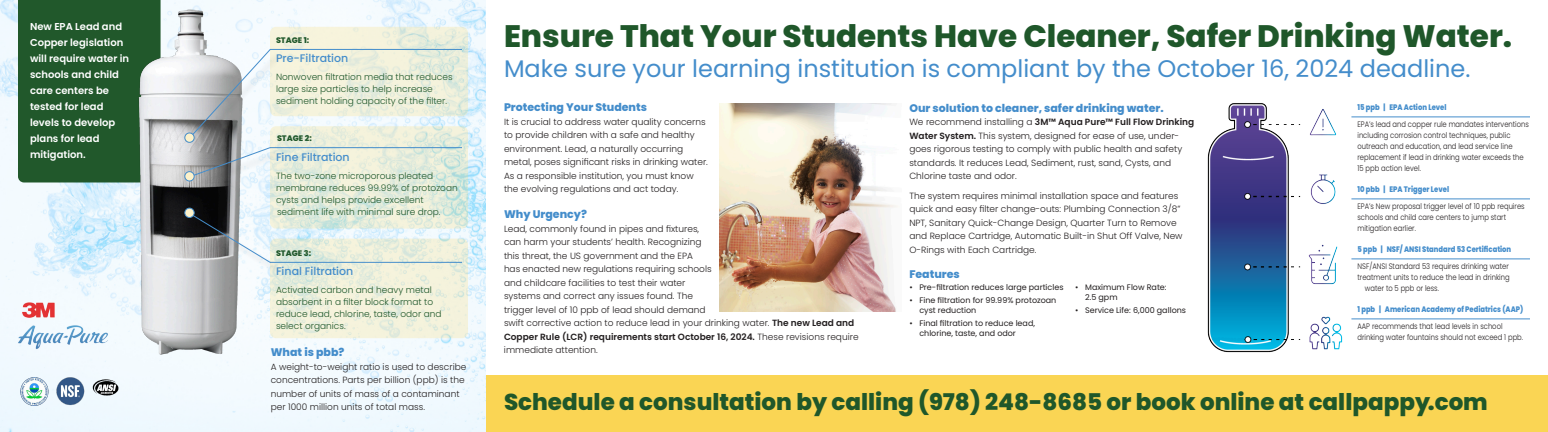
<style>
.page{position:relative;width:1548px;height:432px;background:#fff}
.page>*{position:absolute;margin:0;border:0;box-sizing:border-box;transform-origin:0 0}
.Headline{font:800 31px "Poppins";color:#1f572a}
.t1{font:24px "Poppins";color:#448dcb}
.t2{font:800 23px "Poppins";color:#1f572a}
.Subhead{font:800 11px "Poppins";color:#448dcb}
.Call-Out_H2{font:500 11px "Poppins";color:#448dcb}
.body{font:600 10px/16px "Poppins";color:#fff}
.body-2{font:300 9px/13.5px "Poppins";color:#231f20}
.Call-Out_text{font:300 9px/12px "Poppins";color:#1f572a}
.Call-Out_text_alt{font:300 8px/11px "Poppins";color:#231f20;scale:.85 1}
.t3{font:8px/10px "Poppins";color:#231f20}
.Call-Out_H1_alt{font:800 8px "Poppins";color:#448dcb;scale:.85 1}
.Call-Out_H1{font:800 8px "Poppins";color:#1f572a}
.s1{font-weight:600}
</style>
<div class="page">
<div style="left:486px;top:376px;width:1062px;height:56px;background:#fad554"></div>
<img style="left:0;top:0;width:486px;height:432px">
<svg style="left:270px;top:27px;width:198px;height:89px;background:#edefdb"></svg>
<hr style="left:270px;top:49px;width:192px;height:1px;background:#448dcb">
<div style="left:18px;top:0;width:143px;height:182px;background:#21582b"></div>
<hr style="left:1351px;top:116px;width:179px;height:1px;background:#448dcb">
<hr style="left:1351px;top:198px;width:179px;height:1px;background:#448dcb">
<hr style="left:1351px;top:258px;width:179px;height:1px;background:#448dcb">
<hr style="left:1351px;top:318px;width:179px;height:1px;background:#448dcb">
<img style="left:139px;top:9px;width:104px;height:346px">
<svg style="left:270px;top:126px;width:198px;height:103px;background:#e3ecdb"></svg>
<hr style="left:270px;top:147px;width:192px;height:1px;background:#448dcb">
<svg style="left:270px;top:239px;width:198px;height:99px;background:#ecefdb"></svg>
<hr style="left:270px;top:262px;width:192px;height:1px;background:#448dcb">
<div style="left:191px;top:51px;width:91px;height:99px;background:#231f20;opacity:.25"></div>
<svg style="left:188px;top:48px;width:84px;height:92px"></svg>
<div style="left:185px;top:133px;width:9px;height:9px;background:#fcf1ca;border-radius:50%"></div>
<div style="left:184px;top:132px;width:11px;height:11px;border:1px solid #448dcb;border-radius:50%"></div>
<div style="left:191px;top:215px;width:91px;height:60px;background:#231f20;opacity:.25"></div>
<svg style="left:188px;top:212px;width:84px;height:52px"></svg>
<div style="left:185px;top:208px;width:9px;height:10px;background:#fcf1ca;border-radius:50%"></div>
<div style="left:184px;top:208px;width:11px;height:10px;border:1px solid #448dcb;border-radius:50%"></div>
<div style="left:192px;top:149px;width:90px;height:40px;background:#231f20;opacity:.25"></div>
<svg style="left:188px;top:146px;width:83px;height:32px"></svg>
<div style="left:185px;top:172px;width:9px;height:9px;background:#fcf1ca;border-radius:50%"></div>
<div style="left:184px;top:171px;width:11px;height:11px;border:1px solid #448dcb;border-radius:50%"></div>
<img style="left:4px;top:284px;width:123px;height:85px">
<img style="left:20px;top:377px;width:30px;height:29px">
<img style="left:54px;top:375px;width:31px;height:32px">
<img style="left:93px;top:379px;width:26px;height:16px">
<img style="left:1207px;top:103px;width:135px;height:250px">
<img style="left:719px;top:104px;width:178px;height:208px">
<p class="body" style="left:30px;top:19px;width:101px">New EPA Lead and<br>Copper legislation will require water in schools and child care centers be tested for lead levels to develop plans for lead mitigation.</p>
<p class="Call-Out_H1" style="left:276px;top:35px;width:35px">STAGE 1:</p>
<p class="Call-Out_H2" style="left:276px;top:52px;width:74px">Pre-Filtration</p>
<p class="Call-Out_text" style="left:276px;top:71px;width:178px">Nonwoven filtration media that reduces large size particles to help increase sediment holding capacity of the filter.</p>
<p class="Call-Out_H1" style="left:277px;top:134px;width:36px">STAGE 2:</p>
<p class="Call-Out_H2" style="left:276px;top:150px;width:75px">Fine Filtration</p>
<p class="Call-Out_text" style="left:276px;top:170px;width:183px">The two-zone microporous pleated membrane reduces 99.99% of protozoan cysts and helps provide excellent sediment life with minimal sure drop.</p>
<p class="Call-Out_H1" style="left:276px;top:248px;width:37px">STAGE 3:</p>
<p class="Call-Out_H2" style="left:276px;top:265px;width:79px">Final Filtration</p>
<p class="Call-Out_text" style="left:276px;top:284px;width:167px">Activated carbon and heavy metal absorbent in a filter block format to reduce lead, chlorine, taste, odor and select organics.</p>
<p class="Subhead" style="left:271px;top:346px;width:75px">What is pbb?</p>
<p class="body-2" style="left:271px;top:360px;width:197px">A weight-to-weight ratio is used to describe concentrations. Parts per billion (ppb) is the number of units of mass of a contaminant per 1000 million units of total mass.</p>
<p class="Headline" style="left:504px;top:19px;width:1010px">Ensure That Your Students Have Cleaner, Safer Drinking Water.</p>
<p class="t1" style="left:504px;top:55px;width:968px">Make sure your learning institution is compliant by the October 16, 2024 deadline.</p>
<p class="Subhead" style="left:504px;top:101px;width:145px">Protecting Your Students</p>
<p class="body-2" style="left:504px;top:115px;width:205px">It is crucial to address water quality concerns to provide children with a safe and healthy environment. Lead, a naturally occurring metal, poses significant risks in drinking water.<br>As a responsible institution, you must know the evolving regulations and act today.</p>
<p class="Subhead" style="left:504px;top:208px;width:85px">Why Urgency?</p>
<p class="body-2" style="left:504px;top:222px;width:356px">Lead, commonly found in pipes and fixtures,<br>can harm your students’ health. Recognizing<br>this threat, the US government and the EPA<br>has enacted new regulations requiring schools<br>and childcare facilities to test their water<br>systems and correct any issues found. The<br>trigger level of 10 ppb of lead should demand<br>swift corrective action to reduce lead in your drinking water. <span class="s1">The new Lead and Copper Rule (LCR) requirements start October 16, 2024.</span> These revisions require immediate attention.</p>
<p class="Subhead" style="left:909px;top:102px;width:256px">Our solution to cleaner, safer drinking water.</p>
<p class="body-2" style="left:909px;top:115px;width:286px">We recommend installing a <span class="s1">3M™ Aqua Pure™ Full Flow Drinking Water System.</span> This system, designed for ease of use, under&shy;goes rigorous testing to comply with public health and safety standards. It reduces Lead, Sediment, rust, sand, Cysts, and Chlorine taste and odor.</p>
<p class="body-2" style="left:909px;top:189px;width:275px">The system requires minimal installation space and features quick and easy filter change-outs: Plumbing Connection 3/8” NPT, Sanitary Quick-Change Design, Quarter Turn to Remove and Replace Cartridge, Automatic Built-in Shut Off Valve, New O-Rings with Each Cartridge.</p>
<p class="Subhead" style="left:909px;top:268px;width:52px">Features</p>
<p class="Call-Out_H1_alt" style="left:1357px;top:103px;width:106px">15 ppb | EPA Action Level</p>
<p class="Call-Out_text_alt" style="left:1357px;top:119px;width:203px">EPA’s lead and copper rule mandates interventions including corrosion control techniques, public outreach and education, and lead service line replacement if lead in drinking water exceeds the 15 ppb action level.</p>
<p class="Call-Out_H1_alt" style="left:1357px;top:185px;width:109px">10 pbb | EPA Trigger Level</p>
<p class="Call-Out_text_alt" style="left:1357px;top:201px;width:198px">EPA’s New proposal trigger level of 10 ppb requires schools and child care centers to jump start mitigation earlier.</p>
<p class="Call-Out_H1_alt" style="left:1357px;top:245px;width:182px">5 ppb | NSF/ ANSI Standard 53 Certification</p>
<p class="Call-Out_text_alt" style="left:1357px;top:261px;width:180px">NSF/ANSI Standard 53 requires drinking water</p>
<p class="Call-Out_text_alt" style="left:1357px;top:272px;width:181px">treatment units to reduce the lead in drinking</p>
<p class="Call-Out_text_alt" style="left:1365px;top:283px;width:89px">water to 5 ppb or less.</p>
<p class="Call-Out_H1_alt" style="left:1357px;top:305px;width:197px">1 ppb | American Academy of Pediatrics (AAP)</p>
<p class="Call-Out_text_alt" style="left:1357px;top:321px;width:196px">AAP recommends that lead levels in school drinking water fountains should not exceed 1 ppb.</p>
<p class="t3" style="left:909px;top:282px;width:156px">• Pre-filtration reduces large particles</p>
<p class="t3" style="left:919px;top:295px;width:139px;text-indent:-10px">• Fine filtration for 99.99% protozoan cyst reduction</p>
<p class="t3" style="left:919px;top:318px;width:117px;text-indent:-10px">• Final filtration to reduce lead, chlorine, taste, and odor</p>
<p class="t3" style="left:1085px;top:282px;width:83px;text-indent:-10px">• Maximum Flow Rate:<br>2.5 gpm</p>
<p class="t3" style="left:1075px;top:305px;width:112px">• Service Life: 6,000 gallons</p>
<p class="t2" style="left:504px;top:389px;width:985px">Schedule a consultation by calling (978) 248-8685 or book online at callpappy.com</p>
</div>
